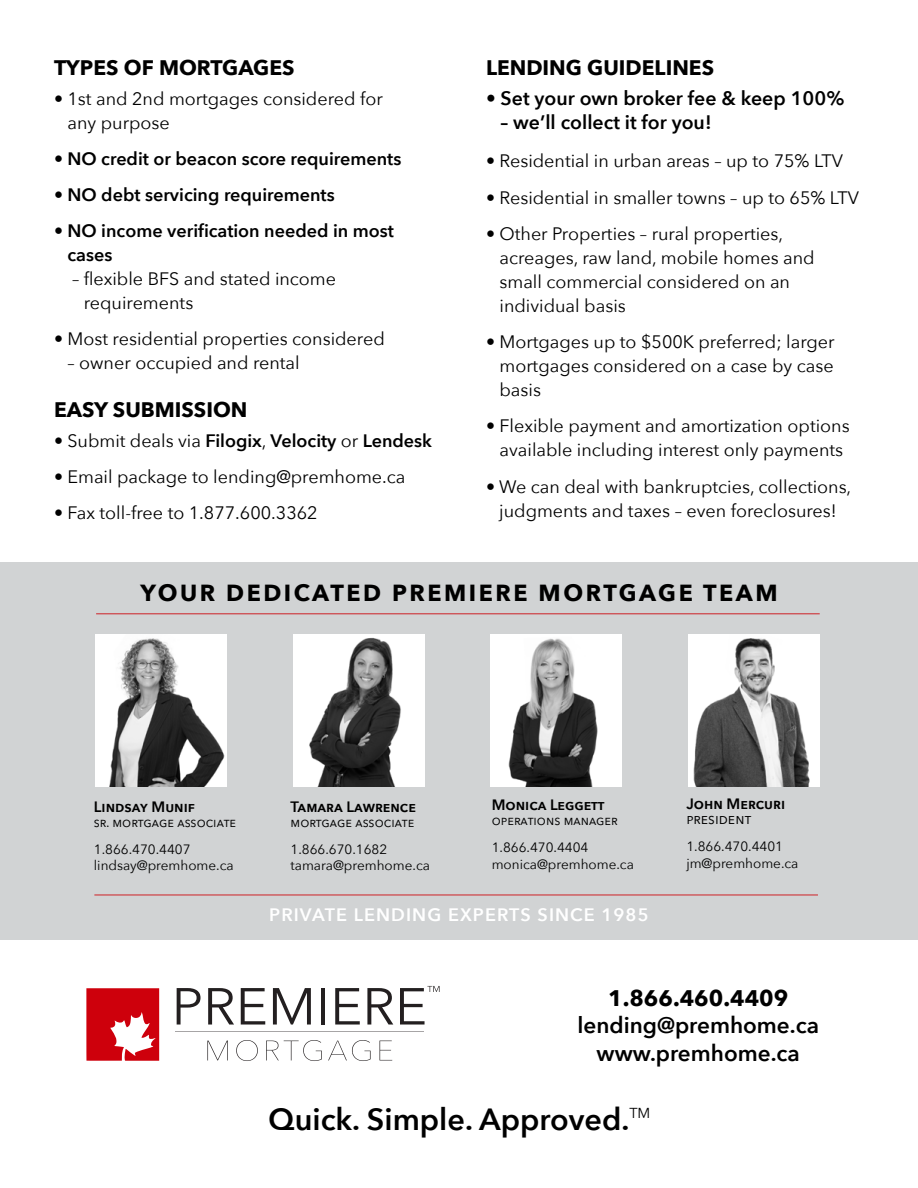
<style>
.page{position:relative;width:918px;height:1188px;background:#fff}
.page>*{position:absolute;margin:0;border:0;box-sizing:border-box;transform-origin:0 0}
.t1{font:600 30.6px "Avenir Next";color:#000}
.t2{font:700 23.25px "Avenir Next";letter-spacing:.11em;color:#000}
.t3{font:600 22.5px/27.9px "Avenir Next";color:#000;text-align:center}
.t4{font:700 22.5px "Avenir Next";color:#000}
.t5{font:700 21px "Avenir Next";color:#000}
.t6{font:600 19.5px "Avenir Next";color:#000}
.t7{font:18px/24px "Avenir Next";color:#000}
.t8{font:600 18px/24px "Avenir Next";color:#000}
.t9{font:600 18px "Avenir Next";letter-spacing:.06em;color:#fff}
.t10{font:600 15px "Avenir Next";color:#000}
.t11{font:600 15px "Avenir Next";letter-spacing:.02em;color:#000}
.t12{font:15px "Avenir Next";color:#000}
.t13{font:13.5px/27px "Avenir Next";color:#000}
.s1{font-weight:400}
</style>
<div class="page">
<div style="left:0;top:562px;width:918px;height:378px;background:#d1d3d4"></div>
<img style="left:293px;top:634px;width:131px;height:153px">
<img style="left:491px;top:634px;width:131px;height:153px">
<img style="left:96px;top:634px;width:130px;height:153px">
<img style="left:688px;top:634px;width:131px;height:153px">
<hr style="left:96px;top:613px;width:724px;height:1px;background:#ce2026">
<hr style="left:94px;top:895px;width:724px;height:1px;background:#ce2026">
<svg style="left:177px;top:988px;width:24px;height:37px"></svg>
<svg style="left:208px;top:988px;width:26px;height:37px"></svg>
<svg style="left:241px;top:988px;width:24px;height:37px"></svg>
<svg style="left:273px;top:988px;width:38px;height:37px"></svg>
<hr style="left:321px;top:988px;width:4px;height:37px;background:#231f20">
<svg style="left:335px;top:988px;width:25px;height:37px"></svg>
<svg style="left:367px;top:988px;width:26px;height:37px"></svg>
<svg style="left:400px;top:986px;width:40px;height:39px"></svg>
<svg style="left:207px;top:1041px;width:21px;height:19px"></svg>
<svg style="left:236px;top:1040px;width:22px;height:21px"></svg>
<svg style="left:266px;top:1040px;width:56px;height:21px"></svg>
<svg style="left:328px;top:1040px;width:43px;height:21px"></svg>
<svg style="left:380px;top:1041px;width:12px;height:19px"></svg>
<hr style="left:176px;top:1031px;width:248px;height:1px;background:#a7a5a6">
<svg style="left:86px;top:988px;width:73px;height:73px"></svg>
<p class="t5" style="left:54px;top:49px;width:242px">TYPES OF MORTGAGES</p>
<p class="t7" style="left:68px;top:86px;width:317px;text-indent:-14px">• 1st and 2nd mortgages considered for any purpose</p>
<p class="t8" style="left:54px;top:146px;width:349px"><span class="s1">•</span> NO credit or beacon score requirements</p>
<p class="t8" style="left:54px;top:182px;width:282px"><span class="s1">•</span> NO debt servicing requirements</p>
<p class="t8" style="left:68px;top:218px;width:328px;text-indent:-14px"><span class="s1">•</span> NO income verification needed in most cases</p>
<p class="t7" style="left:84px;top:266px;width:254px;text-indent:-12px">– flexible BFS and stated income requirements</p>
<p class="t7" style="left:54px;top:326px;width:332px">• Most residential properties considered</p>
<p class="t7" style="left:68px;top:350px;width:234px">– owner occupied and rental</p>
<p class="t5" style="left:54px;top:391px;width:195px">EASY SUBMISSION</p>
<p class="t8" style="left:54px;top:428px;width:380px"><span class="s1">• Submit deals via</span> Filogix<span class="s1">,</span> Velocity <span class="s1">or</span> Lendesk</p>
<p class="t7" style="left:54px;top:464px;width:353px">• Email package to lending@premhome.ca</p>
<p class="t7" style="left:54px;top:500px;width:265px">• Fax toll-free to 1.877.600.3362</p>
<p class="t5" style="left:486px;top:49px;width:230px">LENDING GUIDELINES</p>
<p class="t6" style="left:486px;top:81px;width:360px">• Set your own broker fee &amp; keep 100%</p>
<p class="t6" style="left:501px;top:105px;width:213px">– we’ll collect it for you!</p>
<p class="t7" style="left:486px;top:147px;width:359px">• Residential in urban areas – up to 75% LTV</p>
<p class="t7" style="left:486px;top:185px;width:374px">• Residential in smaller towns – up to 65% LTV</p>
<p class="t7" style="left:500px;top:221px;width:317px;text-indent:-14px">• Other Properties – rural properties, acreages, raw land, mobile homes and small commercial considered on an individual basis</p>
<p class="t7" style="left:500px;top:329px;width:337px;text-align:justify;text-indent:-14px">• Mortgages up to $500K preferred; larger mortgages considered on a case by case basis</p>
<p class="t7" style="left:486px;top:413px;width:365px;text-align:center">• Flexible payment and amortization options available including interest only payments</p>
<p class="t7" style="left:486px;top:474px;width:367px;text-align:center">• We can deal with bankruptcies, collections, judgments and taxes – even foreclosures!</p>
<p class="t2" style="left:140px;top:572px;width:639px">YOUR DEDICATED PREMIERE MORTGAGE TEAM</p>
<p class="t10" style="left:94px;top:794px;width:103px">Lindsay Munif</p>
<p class="t13" style="left:94px;top:808px;width:144px">sr. mortgage associate<br>1.866.470.4407</p>
<p class="t13" style="left:94px;top:852px;width:141px">lindsay@premhome.ca</p>
<p class="t11" style="left:291px;top:794px;width:127px">Tamara Lawrence</p>
<p class="t13" style="left:291px;top:808px;width:125px">mortgage associate<br>1.866.670.1682</p>
<p class="t13" style="left:291px;top:852px;width:141px">tamara@premhome.ca</p>
<p class="t10" style="left:492px;top:792px;width:113px">Monica Leggett</p>
<p class="t13" style="left:492px;top:807px;width:128px">operations manager<br>1.866.470.4404</p>
<p class="t13" style="left:492px;top:850px;width:144px">monica@premhome.ca</p>
<p class="t9" style="left:269px;top:899px;width:381px">PRIVATE LENDING EXPERTS SINCE 1985</p>
<p class="t10" style="left:686px;top:791px;width:100px">John Mercuri</p>
<p class="t12" style="left:686px;top:806px;width:66px">president</p>
<p class="t13" style="left:686px;top:838px;width:114px;line-height:16.5px">1.866.470.4401 jm@premhome.ca</p>
<p class="t4" style="left:608px;top:978px;width:182px">1.866.460.4409</p>
<p class="t3" style="left:577px;top:1010px;width:243px">lending@premhome.ca www.premhome.ca</p>
<h1 class="t1" style="left:269px;top:1093px;width:383px">Quick. Simple. Approved.<sup>TM</sup></h1>
</div>
